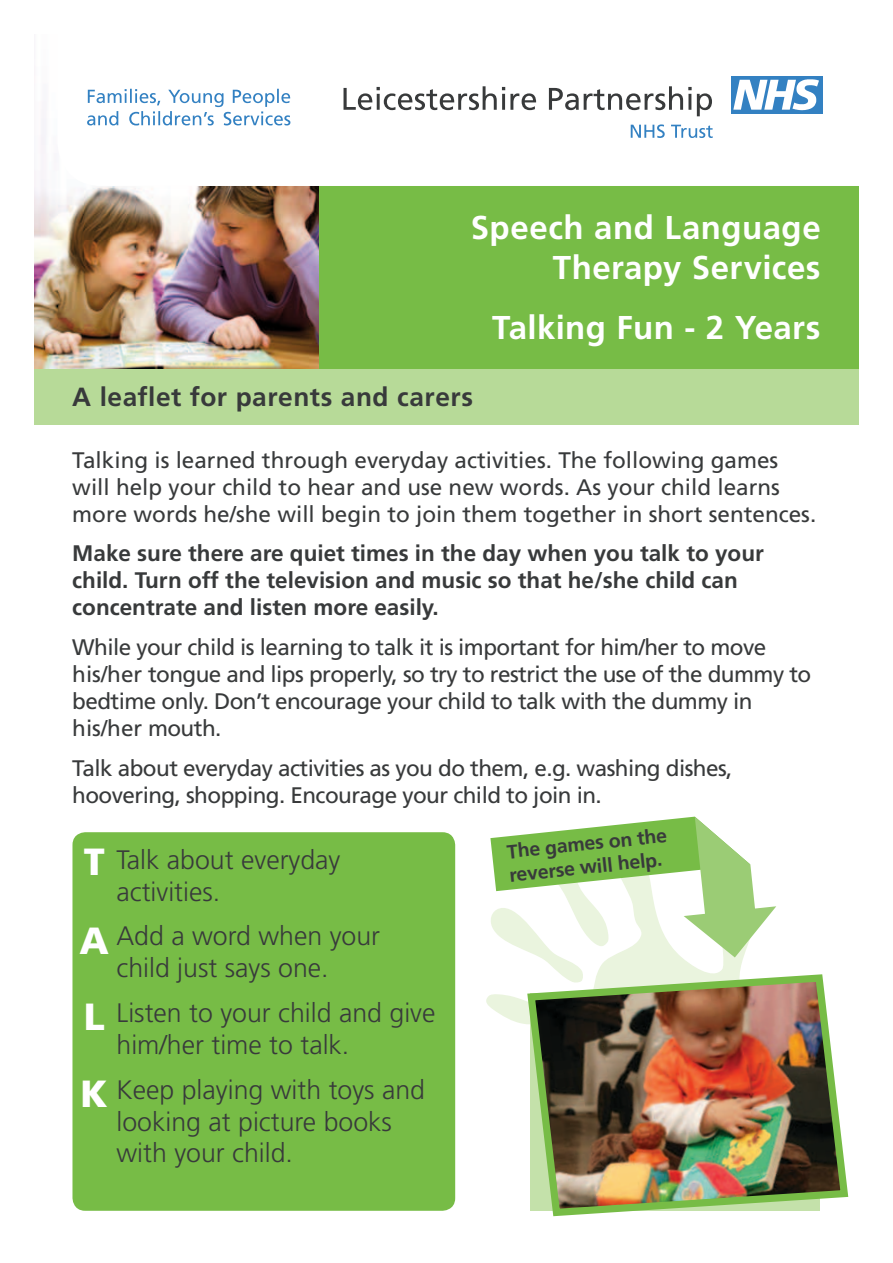
<style>
.page{position:relative;width:893px;height:1263px;background:#fff}
.page>*{position:absolute;margin:0;border:0;box-sizing:border-box;transform-origin:0 0}
.t1{font:900 37.8px/77.6px "Frutiger";color:#fff;text-align:justify}
.t2{font:700 33px/39.6px "Frutiger";letter-spacing:.015em;color:#fff;text-align:right}
.t3{font:300 26.7px/32px "Frutiger";color:#383a3b}
.t4{font:700 26.25px "Frutiger";letter-spacing:.02em;color:#383a3b}
.t5{font:22.5px/27px "Frutiger";letter-spacing:-.025em;color:#383a3b}
.t6{font:22.5px/27px "Frutiger";color:#383a3b}
.t7{font:700 22.5px/27px "Frutiger";color:#383a3b}
.t8{font:700 19.5px/23.4px "Frutiger";color:#383a3b}
</style>
<div class="page">
<div style="left:34px;top:127px;width:825px;height:287px;background:#77bc46"></div>
<img style="left:34px;top:109px;width:285px;height:260px">
<div style="left:57px;top:76px;width:802px;height:110px;background:#fff"></div>
<div style="left:34px;top:369px;width:825px;height:55px;background:#b7da98"></div>
<svg style="left:486px;top:994px;width:37px;height:30px"></svg>
<img style="left:523px;top:974px;width:326px;height:243px">
<div style="left:72px;top:832px;width:383px;height:379px;background:#77bc46;border-radius:13px"></div>
<svg style="left:490px;top:817px;width:286px;height:166px"></svg>
<svg style="left:87px;top:89px;width:203px;height:36px"></svg>
<svg style="left:343px;top:86px;width:193px;height:24px"></svg>
<svg style="left:549px;top:86px;width:163px;height:30px"></svg>
<svg style="left:631px;top:124px;width:34px;height:14px"></svg>
<svg style="left:671px;top:125px;width:42px;height:13px"></svg>
<div style="left:731px;top:76px;width:91px;height:37px;background:#3381c2"></div>
<svg style="left:733px;top:79px;width:86px;height:31px"></svg>
<h2 class="t2" style="left:471px;top:207px;width:351px">Speech and Language<br>Therapy Services</h2>
<h2 class="t2" style="left:492px;top:307px;width:330px">Talking Fun - 2 Years</h2>
<p class="t4" style="left:72px;top:381px;width:402px">A leaflet for parents and carers</p>
<p class="t6" style="left:72px;top:446px;width:745px">Talking is learned through everyday activities. The following games will help your child to hear and use new words. As your child learns more words he/she will begin to join them together in short sentences.</p>
<p class="t7" style="left:72px;top:540px;width:693px">Make sure there are quiet times in the day when you talk to your child. Turn off the television and music so that he/she child can concentrate and listen more easily.</p>
<p class="t5" style="left:72px;top:634px;width:741px">While your child is learning to talk it is important for him/her to move his/her tongue and lips properly, so try to restrict the use of the dummy to bedtime only. Don’t encourage your child to talk with the dummy in his/her mouth.</p>
<p class="t5" style="left:72px;top:754px;width:662px">Talk about everyday activities as you do them, e.g. washing dishes, hoovering, shopping. Encourage your child to join in.</p>
<h1 class="t1" style="left:80px;top:822px;width:31px">T A L K</h1>
<p class="t3" style="left:116px;top:843px;width:225px">Talk about everyday activities.</p>
<p class="t3" style="left:116px;top:920px;width:265px">Add a word when your child just says one.</p>
<p class="t3" style="left:116px;top:997px;width:320px">Listen to your child and give him/her time to talk.</p>
<p class="t3" style="left:116px;top:1073px;width:310px">Keep playing with toys and looking at picture books with your child.</p>
<p class="t8" style="left:506px;top:840px;width:162px;rotate:-6deg">The games on the reverse will help.</p>
</div>
